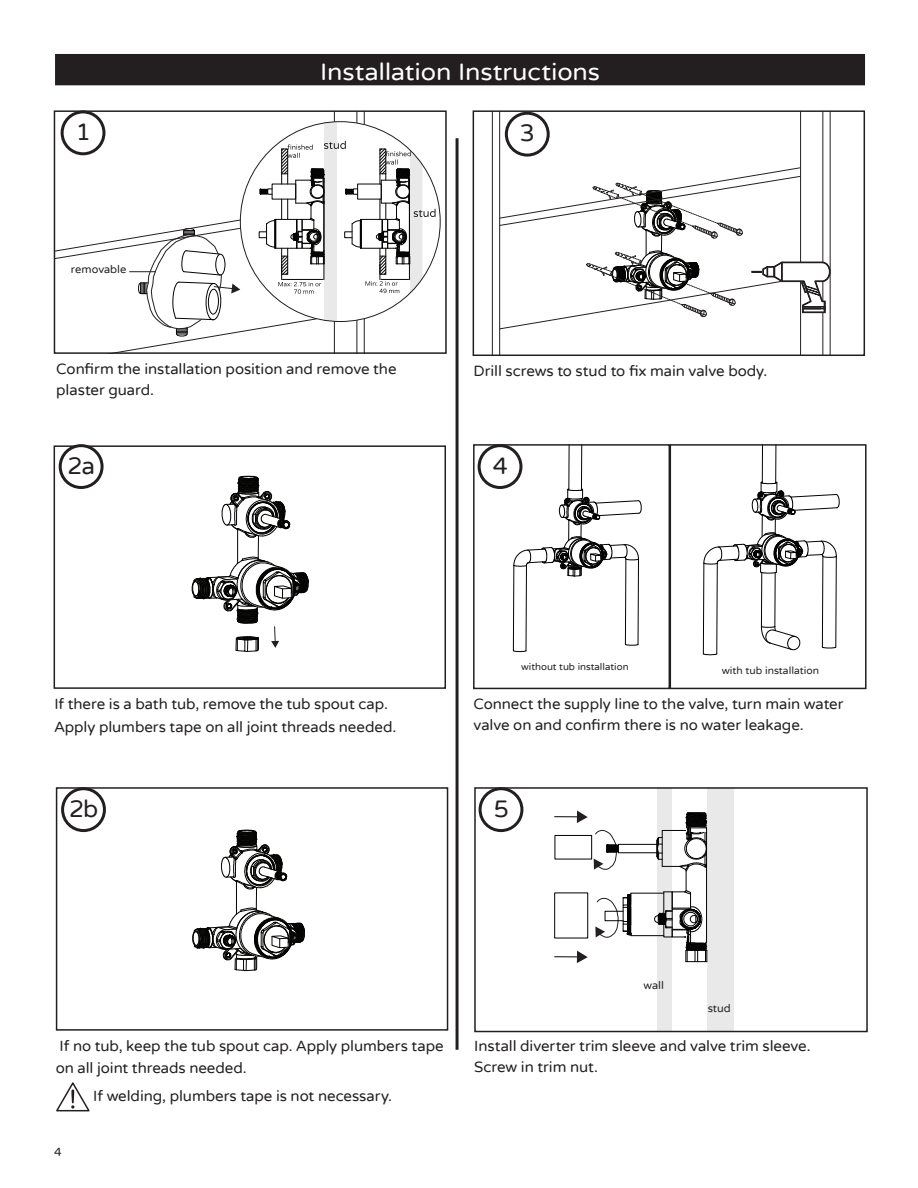
<style>
.page{position:relative;width:918px;height:1188px;background:#fff}
.page>*{position:absolute;margin:0;border:0;box-sizing:border-box;transform-origin:0 0}
.Header_BAR{font:24px "Varela Round";letter-spacing:-.005em;color:#fff;scale:1.05 1}
.Sub_Italic_Gray{font:24px "Varela Round";color:#231f20}
.Sub_Italic_Gray-2{font:15px/21px "Varela Round";letter-spacing:-.005em;color:#231f20}
.Page_Number{font:12px "Varela Round";color:#231f20}
.t1{font:11.1px "Varela Round";color:#231f20}
.t2{font:10.95px "Varela Round";color:#231f20}
.t3{font:10.35px "Varela Round";color:#231f20}
.t4{font:9.75px "Varela Round";color:#231f20}
</style>
<div class="page">
<div style="left:55px;top:54px;width:810px;height:31px;background:#231f20"></div>
<svg style="left:192px;top:830px;width:113px;height:141px"></svg>
<div style="left:56px;top:787px;width:392px;height:244px;border:2px solid #231f20"></div>
<svg style="left:192px;top:476px;width:117px;height:176px"></svg>
<div style="left:54px;top:445px;width:392px;height:244px;border:2px solid #231f20"></div>
<div style="left:61px;top:110px;width:44px;height:45px;border:3px solid #231f20;border-radius:50%"></div>
<div style="left:59px;top:444px;width:45px;height:45px;border:3px solid #231f20;border-radius:50%"></div>
<div style="left:61px;top:787px;width:45px;height:45px;border:3px solid #231f20;border-radius:50%"></div>
<div style="left:505px;top:112px;width:45px;height:45px;border:3px solid #231f20;border-radius:50%"></div>
<hr style="left:456px;top:138px;width:3px;height:912px;background:#231f20">
<hr style="left:357px;top:111px;width:1px;height:242px;background:#231f20">
<hr style="left:364px;top:111px;width:1px;height:242px;background:#231f20">
<hr style="left:334px;top:111px;width:1px;height:242px;background:#231f20">
<div style="left:240px;top:122px;width:200px;height:200px;background:#fff;border-radius:50%"></div>
<div style="left:324px;top:123px;width:12px;height:198px;background:#e9e9e9"></div>
<svg style="left:57px;top:141px;width:384px;height:210px"></svg>
<div style="left:54px;top:110px;width:393px;height:244px;border:2px solid #231f20"></div>
<hr style="left:823px;top:111px;width:1px;height:244px;background:#231f20">
<hr style="left:830px;top:111px;width:1px;height:244px;background:#231f20">
<hr style="left:800px;top:111px;width:1px;height:244px;background:#231f20">
<hr style="left:492px;top:111px;width:1px;height:244px;background:#231f20">
<hr style="left:499px;top:111px;width:1px;height:244px;background:#231f20">
<svg style="left:491px;top:167px;width:340px;height:186px"></svg>
<div style="left:473px;top:110px;width:392px;height:246px;border:2px solid #231f20"></div>
<svg style="left:56px;top:1082px;width:34px;height:30px"></svg>
<hr style="left:581px;top:445px;width:1px;height:45px;background:#030303">
<hr style="left:568px;top:445px;width:2px;height:45px;background:#030303">
<svg style="left:513px;top:488px;width:129px;height:164px"></svg>
<div style="left:473px;top:444px;width:197px;height:245px;border:2px solid #231f20"></div>
<hr style="left:775px;top:445px;width:1px;height:38px;background:#030303">
<hr style="left:762px;top:445px;width:1px;height:38px;background:#030303">
<svg style="left:703px;top:481px;width:137px;height:175px"></svg>
<div style="left:670px;top:444px;width:197px;height:245px;border:2px solid #231f20"></div>
<div style="left:478px;top:444px;width:44px;height:45px;border:3px solid #231f20;border-radius:50%"></div>
<svg style="left:555px;top:811px;width:33px;height:12px"></svg>
<svg style="left:555px;top:951px;width:33px;height:12px"></svg>
<div style="left:618px;top:844px;width:39px;height:9px;border:1px solid #030303"></div>
<div style="left:630px;top:893px;width:34px;height:43px;border:1px solid #030303"></div>
<svg style="left:595px;top:893px;width:37px;height:45px"></svg>
<svg style="left:594px;top:830px;width:24px;height:40px"></svg>
<svg style="left:654px;top:812px;width:54px;height:151px"></svg>
<div style="left:554px;top:835px;width:38px;height:25px;border:1px solid #030303"></div>
<div style="left:554px;top:892px;width:34px;height:46px;border:1px solid #030303"></div>
<div style="left:708px;top:788px;width:26px;height:244px;background:#e9e9e9"></div>
<svg style="left:658px;top:790px;width:14px;height:239px;fill:#e9e9e9"></svg>
<div style="left:474px;top:787px;width:394px;height:245px;border:2px solid #231f20"></div>
<div style="left:479px;top:787px;width:44px;height:45px;border:3px solid #231f20;border-radius:50%"></div>
<p class="Sub_Italic_Gray" style="left:76px;top:118px;width:17px">1</p>
<p class="t1" style="left:71px;top:263px;width:57px">removable</p>
<p class="Header_BAR" style="left:320px;top:58px;width:268px">Installation Instructions</p>
<p class="Sub_Italic_Gray" style="left:520px;top:119px;width:17px">3</p>
<p class="Sub_Italic_Gray-2" style="left:56px;top:359px;width:342px">Confirm the installation position and remove the plaster guard.</p>
<p class="Sub_Italic_Gray" style="left:67px;top:452px;width:29px">2a</p>
<p class="Sub_Italic_Gray-2" style="left:474px;top:360px;width:295px">Drill screws to stud to fix main valve body.</p>
<p class="Sub_Italic_Gray" style="left:493px;top:452px;width:17px">4</p>
<p class="Sub_Italic_Gray-2" style="left:54px;top:693px;width:344px;line-height:22.5px">If there is a bath tub, remove the tub spout cap.<br>Apply plumbers tape on all joint threads needed.</p>
<p class="Sub_Italic_Gray" style="left:69px;top:795px;width:31px">2b</p>
<p class="t4" style="left:521px;top:661px;width:109px">without tub installation</p>
<p class="t3" style="left:722px;top:664px;width:99px">with tub installation</p>
<p class="Sub_Italic_Gray-2" style="left:473px;top:694px;width:372px">Connect the supply line to the valve, turn main water valve on and confirm there is no water leakage.</p>
<p class="Sub_Italic_Gray" style="left:494px;top:795px;width:17px">5</p>
<p class="Sub_Italic_Gray-2" style="left:56px;top:1035px;width:389px;line-height:22.5px">If no tub, keep the tub spout cap. Apply plumbers tape on all joint threads needed.</p>
<p class="Page_Number" style="left:54px;top:1144px;width:9px">4</p>
<p class="Sub_Italic_Gray-2" style="left:93px;top:1086px;width:300px">If welding, plumbers tape is not necessary.</p>
<p class="t2" style="left:643px;top:979px;width:22px">wall</p>
<p class="t2" style="left:708px;top:1001px;width:25px">stud</p>
<p class="Sub_Italic_Gray-2" style="left:474px;top:1035px;width:338px">Install diverter trim sleeve and valve trim sleeve.<br>Screw in trim nut.</p>
</div>
